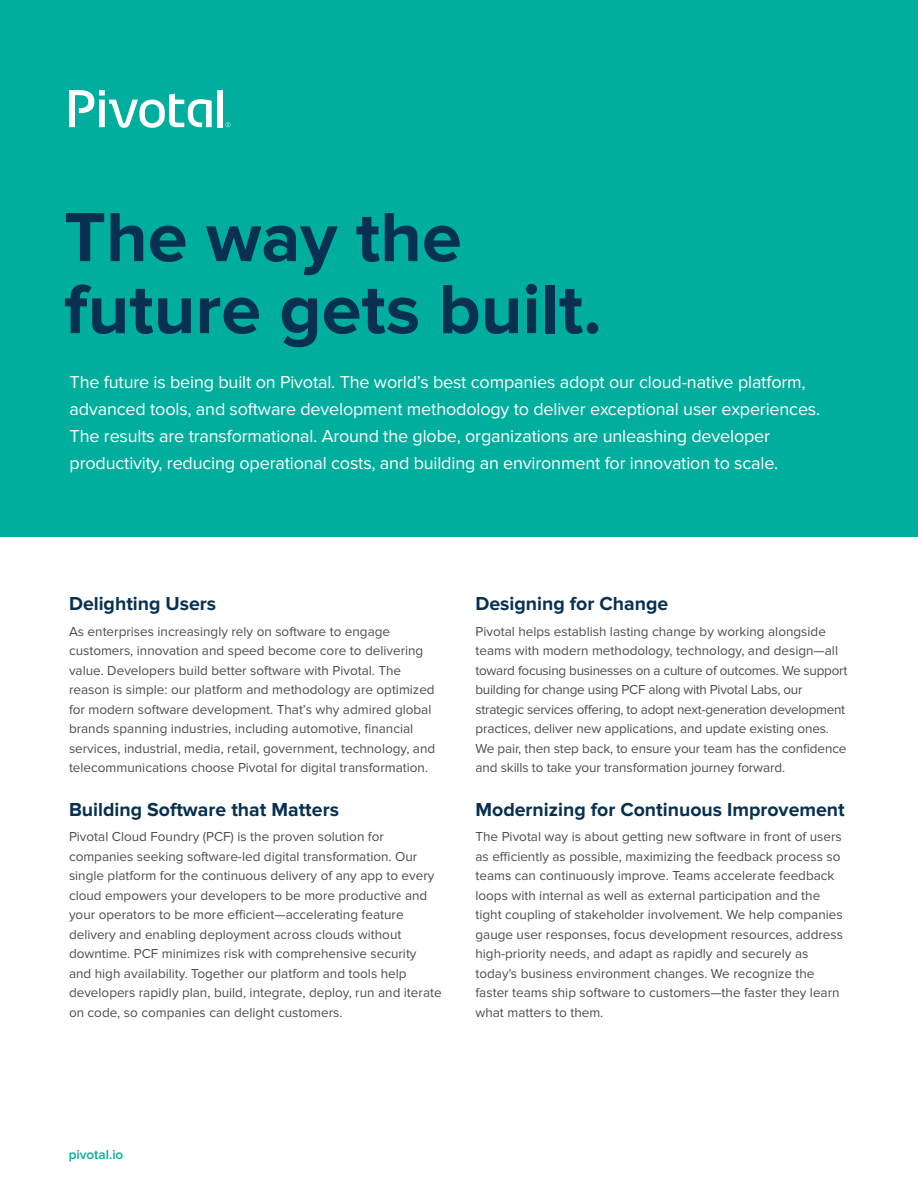
<style>
.page{position:relative;width:918px;height:1188px;background:#fff}
.page>*{position:absolute;margin:0;border:0;box-sizing:border-box;transform-origin:0 0}
.t1{font:700 72px/72px "Proxima Nova";color:#083050}
.t2{font:700 19.5px "Proxima Nova";color:#083050}
.t3{font:18px/27px "Proxima Nova";letter-spacing:-.01em;color:#fff}
.t4{font:13.5px/19.5px "Proxima Nova";color:#4d4d4f}
.t5{font:600 13.5px "Proxima Nova";color:#00ae9e}
</style>
<div class="page">
<div style="left:0;top:0;width:918px;height:536px;background:#00ae9e"></div>
<div style="left:217px;top:90px;width:6px;height:37px;background:#fff"></div>
<svg style="left:69px;top:90px;width:143px;height:38px"></svg>
<svg style="left:226px;top:122px;width:4px;height:5px"></svg>
<h1 class="t1" style="left:64px;top:203px;width:539px">The way the future gets built.</h1>
<p class="t3" style="left:70px;top:369px;width:752px">The future is being built on Pivotal. The world’s best companies adopt our cloud-native platform, advanced tools, and software development methodology to deliver exceptional user experiences.<br>The results are transformational. Around the globe, organizations are unleashing developer productivity, reducing operational costs, and building an environment for innovation to scale.</p>
<h2 class="t2" style="left:69px;top:593px;width:149px">Delighting Users</h2>
<p class="t4" style="left:69px;top:622px;width:368px">As enterprises increasingly rely on software to engage customers, innovation and speed become core to delivering value. Developers build better software with Pivotal. The reason is simple: our platform and methodology are optimized for modern software development. That’s why admired global brands spanning industries, including automotive, financial services, industrial, media, retail, government, technology, and telecommunications choose Pivotal for digital transformation.</p>
<h2 class="t2" style="left:69px;top:798px;width:271px">Building Software that Matters</h2>
<p class="t4" style="left:69px;top:827px;width:374px">Pivotal Cloud Foundry (PCF) is the proven solution for companies seeking software-led digital transformation. Our single platform for the continuous delivery of any app to every cloud empowers your developers to be more productive and your operators to be more efficient—accelerating feature delivery and enabling deployment across clouds without downtime. PCF minimizes risk with comprehensive security and high availability. Together our platform and tools help developers rapidly plan, build, integrate, deploy, run and iterate on code, so companies can delight customers.</p>
<h2 class="t2" style="left:476px;top:593px;width:194px">Designing for Change</h2>
<p class="t4" style="left:476px;top:622px;width:373px">Pivotal helps establish lasting change by working alongside teams with modern methodology, technology, and design—all toward focusing businesses on a culture of outcomes. We support building for change using PCF along with Pivotal Labs, our strategic services offering, to adopt next-generation development practices, deliver new applications, and update existing ones.<br>We pair, then step back, to ensure your team has the confidence and skills to take your transformation journey forward.</p>
<h2 class="t2" style="left:476px;top:798px;width:371px">Modernizing for Continuous Improvement</h2>
<p class="t4" style="left:476px;top:827px;width:369px">The Pivotal way is about getting new software in front of users as efficiently as possible, maximizing the feedback process so teams can continuously improve. Teams accelerate feedback loops with internal as well as external participation and the tight coupling of stakeholder involvement. We help companies gauge user responses, focus development resources, address high-priority needs, and adapt as rapidly and securely as today's business environment changes. We recognize the faster teams ship software to customers—the faster they learn what matters to them.</p>
<p class="t5" style="left:69px;top:1147px;width:56px">pivotal.io</p>
</div>
